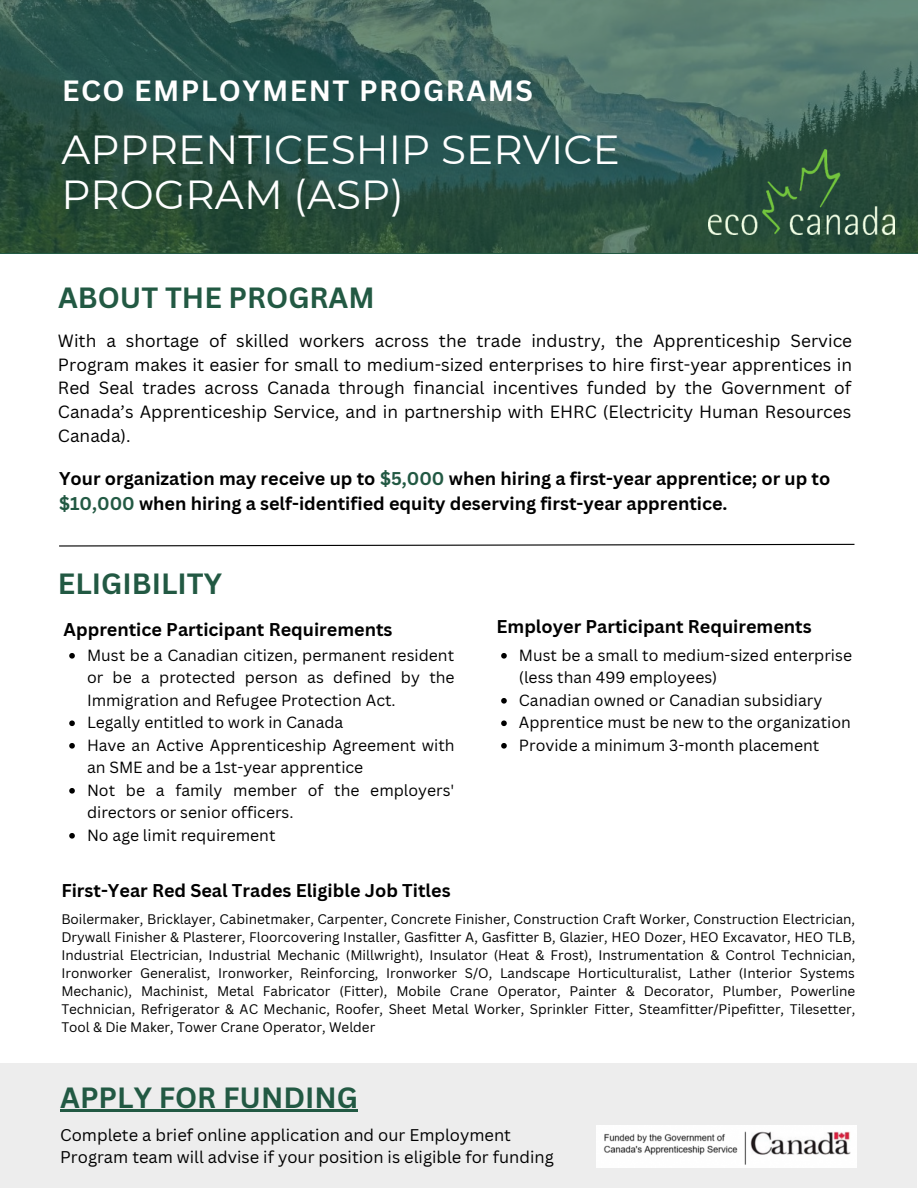
<style>
.page{position:relative;width:918px;height:1188px;background:#fff}
.page>*{position:absolute;margin:0;border:0;box-sizing:border-box;transform-origin:0 0}
.t1{font:40.5px/45px "Montserrat";letter-spacing:.005em;color:#fff}
.t2{font:700 28.5px "Canva Sans";color:#225943}
.t3{font:700 28.5px "Canva Sans";letter-spacing:.05em;color:#fff}
.t4{font:700 18px/24.8px "Canva Sans";color:#000}
.t5{font:17.25px/23.7px "Canva Sans";color:#000;text-align:justify}
.t6{font:16.5px/22.5px "Canva Sans";color:#000}
.t7{font:15.75px/22.5px "Canva Sans";color:#000}
.t8{font:13.5px/18px "Canva Sans";color:#000;text-align:justify}
.s1{color:#225943}
</style>
<div class="page">
<img style="left:0;top:0;width:918px;height:252px">
<img style="left:709px;top:150px;width:185px;height:84px">
<div style="left:0;top:1063px;width:917px;height:125px;background:#ededed"></div>
<img style="left:596px;top:1126px;width:260px;height:41px">
<hr style="left:60px;top:1110px;width:298px;height:2px;background:#225943">
<svg style="left:59px;top:543px;width:796px;height:4px"></svg>
<svg style="left:501px;top:653px;width:6px;height:6px"></svg>
<svg style="left:501px;top:698px;width:6px;height:6px"></svg>
<svg style="left:501px;top:720px;width:6px;height:6px"></svg>
<svg style="left:501px;top:743px;width:6px;height:6px"></svg>
<svg style="left:69px;top:653px;width:6px;height:6px"></svg>
<svg style="left:69px;top:720px;width:6px;height:6px"></svg>
<svg style="left:69px;top:743px;width:6px;height:6px"></svg>
<svg style="left:69px;top:788px;width:6px;height:6px"></svg>
<svg style="left:69px;top:833px;width:6px;height:6px"></svg>
<h2 class="t3" style="left:62px;top:71px;width:472px">ECO EMPLOYMENT PROGRAMS</h2>
<h1 class="t1" style="left:61px;top:127px;width:560px">APPRENTICESHIP SERVICE<br>PROGRAM (ASP)</h1>
<h2 class="t2" style="left:58px;top:278px;width:318px">ABOUT THE PROGRAM</h2>
<p class="t5" style="left:58px;top:329px;width:796px">With a shortage of skilled workers across the trade industry, the Apprenticeship Service Program makes it easier for small to medium-sized enterprises to hire first-year apprentices in Red Seal trades across Canada through financial incentives funded by the Government of Canada’s Apprenticeship Service, and in partnership with EHRC (Electricity Human Resources Canada).</p>
<h3 class="t4" style="left:59px;top:466px;width:773px">Your organization may receive up to <span class="s1">$5,000</span> when hiring a first-year apprentice; or up to <span class="s1">$10,000</span> when hiring a self-identified equity deserving first-year apprentice.</h3>
<h2 class="t2" style="left:58px;top:563px;width:165px">ELIGIBILITY</h2>
<h3 class="t4" style="left:64px;top:617px;width:330px">Apprentice Participant Requirements</h3>
<p class="t7" style="left:87px;top:643px;width:369px">Must be a Canadian citizen, permanent resident or be a protected person as defined by the Immigration and Refugee Protection Act.<br>Legally entitled to work in Canada<br>Have an Active Apprenticeship Agreement with an SME and be a 1st-year apprentice<br>Not be a family member of the employers' directors or senior officers.<br>No age limit requirement</p>
<h3 class="t4" style="left:497px;top:614px;width:317px">Employer Participant Requirements</h3>
<p class="t7" style="left:519px;top:643px;width:335px">Must be a small to medium-sized enterprise (less than 499 employees)<br>Canadian owned or Canadian subsidiary Apprentice must be new to the organization Provide a minimum 3-month placement</p>
<h3 class="t4" style="left:61px;top:878px;width:391px">First-Year Red Seal Trades Eligible Job Titles</h3>
<p class="t8" style="left:61px;top:909px;width:796px">Boilermaker, Bricklayer, Cabinetmaker, Carpenter, Concrete Finisher, Construction Craft Worker, Construction Electrician, Drywall Finisher &amp; Plasterer, Floorcovering Installer, Gasfitter A, Gasfitter B, Glazier, HEO Dozer, HEO Excavator, HEO TLB, Industrial Electrician, Industrial Mechanic (Millwright), Insulator (Heat &amp; Frost), Instrumentation &amp; Control Technician, Ironworker Generalist, Ironworker, Reinforcing, Ironworker S/O, Landscape Horticulturalist, Lather (Interior Systems Mechanic), Machinist, Metal Fabricator (Fitter), Mobile Crane Operator, Painter &amp; Decorator, Plumber, Powerline Technician, Refrigerator &amp; AC Mechanic, Roofer, Sheet Metal Worker, Sprinkler Fitter, Steamfitter/Pipefitter, Tilesetter, Tool &amp; Die Maker, Tower Crane Operator, Welder</p>
<h2 class="t2" style="left:60px;top:1077px;width:299px">APPLY FOR FUNDING</h2>
<p class="t6" style="left:60px;top:1123px;width:495px">Complete a brief online application and our Employment<br>Program team will advise if your position is eligible for funding</p>
</div>
